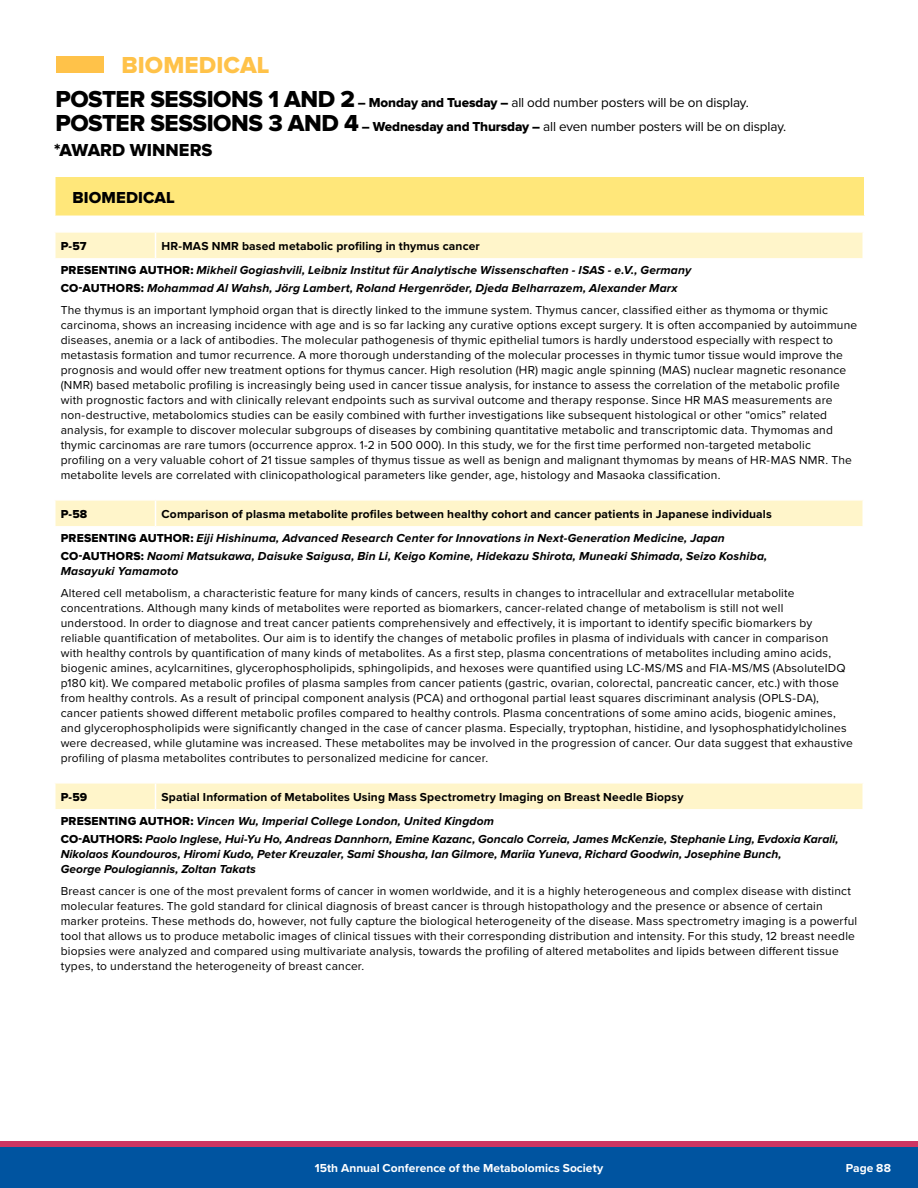
<style>
.page{position:relative;width:918px;height:1188px;background:#fff}
.page>*{position:absolute;margin:0;border:0;box-sizing:border-box;transform-origin:0 0}
.t1{font:24px "Proxima Nova Extrabld";color:#ffc249}
.t2{font:18px "Proxima Nova Extrabld";color:#000}
.t3{font:16.5px "Proxima Nova Extrabld";letter-spacing:.005em;color:#000}
.t4{font:13.5px/24px "Proxima Nova";letter-spacing:-.01em;color:#000}
.t5{font:12px/15px "Proxima Nova";letter-spacing:.015em;color:#000}
.t6{font:italic 700 12px/15px "Proxima Nova";letter-spacing:.005em;color:#000}
.t7{font:700 12px/24.3px "Proxima Nova";letter-spacing:.015em;color:#000}
.t8{font:700 12px "Proxima Nova";letter-spacing:.005em;color:#fff}
.t9{font:12px "Proxima Nova Extrabld";color:#000}
.s1{font-family:"Proxima Nova Extrabld";font-size:24px}
.s2{font-family:"Proxima Nova Extrabld"}
.s3{font-style:normal}
.s4{font-family:"Proxima Nova Extrabld";font-weight:400;font-style:normal}
.s5{font-weight:700;font-style:italic}
.s6{font-family:"Proxima Nova Extrabld";font-weight:400}
.s7{font-style:italic}
</style>
<div class="page">
<svg style="left:0;top:1141px;width:918px;height:7px;background:#af396b"></svg>
<div style="left:0;top:1148px;width:918px;height:40px;background:#0054a0"></div>
<div style="left:56px;top:57px;width:47px;height:16px;background:#ffc249"></div>
<div style="left:56px;top:233px;width:806px;height:25px;background:#fff5ca"></div>
<div style="left:55px;top:176px;width:810px;height:40px;background:#ffe77a"></div>
<hr style="left:54px;top:176px;width:811px;height:1px;background:#fff">
<hr style="left:54px;top:177px;width:2px;height:39px;background:#fff">
<hr style="left:864px;top:177px;width:1px;height:39px;background:#fff">
<div style="left:56px;top:501px;width:806px;height:25px;background:#fff5ca"></div>
<div style="left:56px;top:784px;width:806px;height:25px;background:#fff5ca"></div>
<h1 class="t1" style="left:122px;top:51px;width:149px">BIOMEDICAL</h1>
<p class="t4" style="left:56px;top:90px;width:732px"><span class="s1">POSTER SESSIONS 1 AND 2</span> <span class="s2">– Monday and Tuesday –</span> all odd number posters will be on display.<br><span class="s1">POSTER SESSIONS 3 AND 4</span> <span class="s2">– Wednesday and Thursday –</span> all even number posters will be on display.</p>
<h2 class="t2" style="left:54px;top:140px;width:160px">*AWARD WINNERS</h2>
<h3 class="t3" style="left:72px;top:188px;width:104px">BIOMEDICAL</h3>
<p class="t6" style="left:61px;top:234px;width:632px;line-height:24.3px;text-indent:101px"><span class="s3">HR-MAS NMR based metabolic profiling in thymus cancer<br></span><span class="s4">PRESENTING AUTHOR:</span> Mikheil Gogiashvili, Leibniz Institut für Analytische Wissenschaften - ISAS - e.V., Germany</p>
<p class="t5" style="left:61px;top:278px;width:769px;line-height:21.5px"><span class="s2">CO-AUTHORS:</span> <span class="s5">Mohammad Al Wahsh, Jörg Lambert, Roland Hergenröder, Djeda Belharrazem, Alexander Marx<br></span>The thymus is an important lymphoid organ that is directly linked to the immune system. Thymus cancer, classified either as thymoma or thymic</p>
<p class="t5" style="left:61px;top:318px;width:798px">carcinoma, shows an increasing incidence with age and is so far lacking any curative options except surgery. It is often accompanied by autoimmune diseases, anemia or a lack of antibodies. The molecular pathogenesis of thymic epithelial tumors is hardly understood especially with respect to metastasis formation and tumor recurrence. A more thorough understanding of the molecular processes in thymic tumor tissue would improve the prognosis and would offer new treatment options for thymus cancer. High resolution (HR) magic angle spinning (MAS) nuclear magnetic resonance (NMR) based metabolic profiling is increasingly being used in cancer tissue analysis, for instance to assess the correlation of the metabolic profile with prognostic factors and with clinically relevant endpoints such as survival outcome and therapy response. Since HR MAS measurements are non-destructive, metabolomics studies can be easily combined with further investigations like subsequent histological or other “omics” related analysis, for example to discover molecular subgroups of diseases by combining quantitative metabolic and transcriptomic data. Thymomas and thymic carcinomas are rare tumors (occurrence approx. 1-2 in 500 000). In this study, we for the first time performed non-targeted metabolic profiling on a very valuable cohort of 21 tissue samples of thymus tissue as well as benign and malignant thymomas by means of HR-MAS NMR. The metabolite levels are correlated with clinicopathological parameters like gender, age, histology and Masaoka classification.</p>
<p class="t9" style="left:61px;top:239px;width:27px">P-57</p>
<p class="t7" style="left:61px;top:502px;width:713px;text-indent:101px">Comparison of plasma metabolite profiles between healthy cohort and cancer patients in Japanese individuals<br><span class="s6">PRESENTING AUTHOR:</span> <span class="s7">Eiji Hishinuma, Advanced Research Center for Innovations in Next-Generation Medicine, Japan</span></p>
<p class="t6" style="left:61px;top:549px;width:708px"><span class="s4">CO-AUTHORS:</span> Naomi Matsukawa, Daisuke Saigusa, Bin Li, Keigo Komine, Hidekazu Shirota, Muneaki Shimada, Seizo Koshiba,<br>Masayuki Yamamoto</p>
<p class="t5" style="left:61px;top:586px;width:794px">Altered cell metabolism, a characteristic feature for many kinds of cancers, results in changes to intracellular and extracellular metabolite concentrations. Although many kinds of metabolites were reported as biomarkers, cancer-related change of metabolism is still not well<br>understood. In order to diagnose and treat cancer patients comprehensively and effectively, it is important to identify specific biomarkers by reliable quantification of metabolites. Our aim is to identify the changes of metabolic profiles in plasma of individuals with cancer in comparison with healthy controls by quantification of many kinds of metabolites. As a first step, plasma concentrations of metabolites including amino acids, biogenic amines, acylcarnitines, glycerophospholipids, sphingolipids, and hexoses were quantified using LC-MS/MS and FIA-MS/MS (AbsoluteIDQ p180 kit). We compared metabolic profiles of plasma samples from cancer patients (gastric, ovarian, colorectal, pancreatic cancer, etc.) with those from healthy controls. As a result of principal component analysis (PCA) and orthogonal partial least squares discriminant analysis (OPLS-DA), cancer patients showed different metabolic profiles compared to healthy controls. Plasma concentrations of some amino acids, biogenic amines, and glycerophospholipids were significantly changed in the case of cancer plasma. Especially, tryptophan, histidine, and lysophosphatidylcholines were decreased, while glutamine was increased. These metabolites may be involved in the progression of cancer. Our data suggest that exhaustive profiling of plasma metabolites contributes to personalized medicine for cancer.</p>
<p class="t9" style="left:61px;top:790px;width:28px">P-59</p>
<p class="t9" style="left:61px;top:507px;width:28px">P-58</p>
<p class="t7" style="left:61px;top:785px;width:624px;text-indent:101px">Spatial Information of Metabolites Using Mass Spectrometry Imaging on Breast Needle Biopsy<br><span class="s6">PRESENTING AUTHOR:</span> <span class="s7">Vincen Wu, Imperial College London, United Kingdom</span></p>
<p class="t6" style="left:61px;top:832px;width:779px"><span class="s4">CO-AUTHORS:</span> Paolo Inglese, Hui-Yu Ho, Andreas Dannhorn, Emine Kazanc, Goncalo Correia, James McKenzie, Stephanie Ling, Evdoxia Karali,<br>Nikolaos Koundouros, Hiromi Kudo, Peter Kreuzaler, Sami Shousha, Ian Gilmore, Mariia Yuneva, Richard Goodwin, Josephine Bunch,<br>George Poulogiannis, Zoltan Takats</p>
<p class="t5" style="left:61px;top:883px;width:798px">Breast cancer is one of the most prevalent forms of cancer in women worldwide, and it is a highly heterogeneous and complex disease with distinct molecular features. The gold standard for clinical diagnosis of breast cancer is through histopathology and the presence or absence of certain marker proteins. These methods do, however, not fully capture the biological heterogeneity of the disease. Mass spectrometry imaging is a powerful tool that allows us to produce metabolic images of clinical tissues with their corresponding distribution and intensity. For this study, 12 breast needle biopsies were analyzed and compared using multivariate analysis, towards the profiling of altered metabolites and lipids between different tissue types, to understand the heterogeneity of breast cancer.</p>
<p class="t8" style="left:315px;top:1161px;width:290px">15th Annual Conference of the Metabolomics Society</p>
<p class="t8" style="left:846px;top:1161px;width:47px">Page 88</p>
</div>
